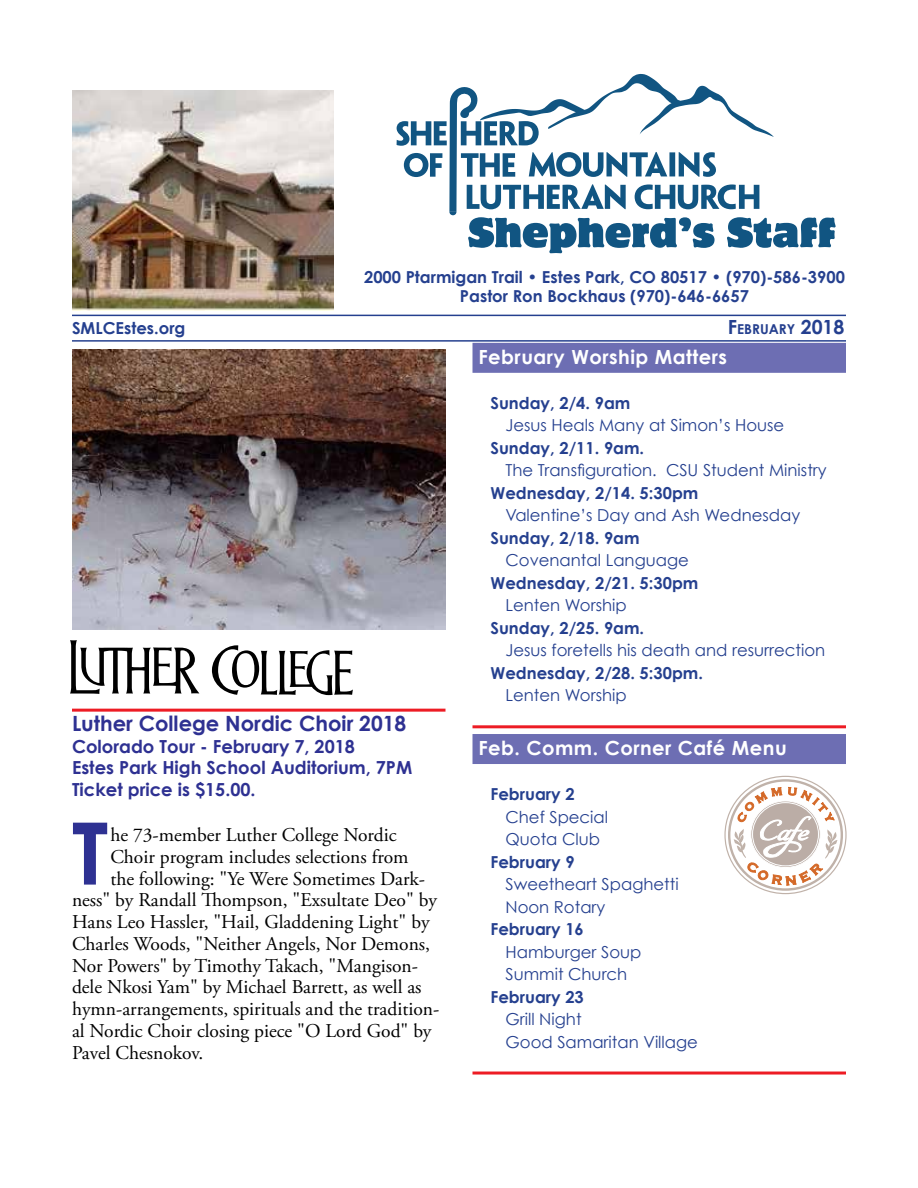
<style>
.page{position:relative;width:918px;height:1188px;background:#fff}
.page>*{position:absolute;margin:0;border:0;box-sizing:border-box;transform-origin:0 0}
.t1{font:700 86.25px "Century Gothic";color:#2e3192}
.t2{font:700 21px "Century Gothic";color:#2e3192}
.t3{font:19.5px "Adobe Garamond Pro";color:#000}
.t4{font:700 19.5px "Century Gothic";letter-spacing:.025em;color:#fff}
.t5{font:700 18px/21.6px "Century Gothic";color:#2e3192}
.t6{font:16.5px/22.5px "Century Gothic";color:#25408f}
.t7{font:700 16.5px/19.8px "Century Gothic";color:#25408f;text-align:center}
.t8{font:700 13.65px "Century Gothic";color:#25408f}
.s1{font-size:19.5px}
</style>
<div class="page">
<hr style="left:72px;top:315px;width:774px;height:1px;background:#25408f">
<hr style="left:72px;top:340px;width:774px;height:2px;background:#25408f">
<img style="left:72px;top:90px;width:261px;height:221px">
<div style="left:472px;top:343px;width:374px;height:30px;background:#6d6eb3"></div>
<hr style="left:472px;top:725px;width:374px;height:3px;background:#ed1c24">
<div style="left:472px;top:734px;width:374px;height:30px;background:#6d6eb3"></div>
<hr style="left:472px;top:1072px;width:374px;height:3px;background:#ed1c24">
<svg style="left:397px;top:74px;width:439px;height:179px"></svg>
<svg style="left:733px;top:775px;width:105px;height:120px"></svg>
<img style="left:72px;top:349px;width:374px;height:281px">
<hr style="left:72px;top:709px;width:374px;height:3px;background:#ed1c24">
<svg style="left:70px;top:640px;width:129px;height:54px"></svg>
<svg style="left:212px;top:645px;width:141px;height:50px"></svg>
<p class="t7" style="left:364px;top:266px;width:482px">2000 Ptarmigan Trail • Estes Park, CO 80517 • (970)-586-3900<br>Pastor Ron Bockhaus (970)-646-6657</p>
<p class="t7" style="left:72px;top:318px;width:115px">SMLCEstes.org</p>
<p class="t8" style="left:728px;top:321px;width:118px"><span class="s1">F</span>EBRUARY <span class="s1">2018</span></p>
<p class="t2" style="left:72px;top:710px;width:336px">Luther College Nordic Choir 2018</p>
<p class="t5" style="left:72px;top:735px;width:342px">Colorado Tour - February 7, 2018<br>Estes Park High School Auditorium, 7PM<br>Ticket price is $15.00.</p>
<h1 class="t1" style="left:72px;top:799px;width:38px">T</h1>
<p class="t3" style="left:110px;top:823px;width:288px">he 73-member Luther College Nordic</p>
<p class="t3" style="left:110px;top:845px;width:300px">Choir program includes selections from</p>
<p class="t3" style="left:110px;top:867px;width:316px">the following: "Ye Were Sometimes Dark-</p>
<p class="t3" style="left:72px;top:888px;width:366px">ness" by Randall Thompson, "Exsultate Deo" by</p>
<p class="t3" style="left:72px;top:910px;width:359px">Hans Leo Hassler, "Hail, Gladdening Light" by</p>
<p class="t3" style="left:72px;top:932px;width:360px">Charles Woods, "Neither Angels, Nor Demons,</p>
<p class="t3" style="left:72px;top:954px;width:348px">Nor Powers" by Timothy Takach, "Mangison-</p>
<p class="t3" style="left:72px;top:975px;width:351px">dele Nkosi Yam" by Michael Barrett, as well as</p>
<p class="t3" style="left:72px;top:997px;width:369px">hymn-arrangements, spirituals and the tradition-</p>
<p class="t3" style="left:72px;top:1019px;width:361px">al Nordic Choir closing piece "O Lord God" by</p>
<p class="t3" style="left:72px;top:1041px;width:133px">Pavel Chesnokov.</p>
<p class="t4" style="left:478px;top:344px;width:250px">February Worship Matters</p>
<p class="t7" style="left:490px;top:393px;width:141px">Sunday, 2/4. 9am</p>
<p class="t6" style="left:505px;top:414px;width:280px">Jesus Heals Many at Simon’s House</p>
<p class="t7" style="left:490px;top:438px;width:155px">Sunday, 2/11. 9am.</p>
<p class="t6" style="left:505px;top:459px;width:323px">The Transfiguration. CSU Student Ministry</p>
<p class="t7" style="left:490px;top:483px;width:209px">Wednesday, 2/14. 5:30pm</p>
<p class="t6" style="left:505px;top:504px;width:296px">Valentine’s Day and Ash Wednesday</p>
<p class="t7" style="left:490px;top:528px;width:151px">Sunday, 2/18. 9am</p>
<p class="t6" style="left:505px;top:549px;width:185px">Covenantal Language</p>
<p class="t7" style="left:490px;top:573px;width:209px">Wednesday, 2/21. 5:30pm</p>
<p class="t6" style="left:505px;top:594px;width:123px">Lenten Worship</p>
<p class="t7" style="left:490px;top:618px;width:155px">Sunday, 2/25. 9am.</p>
<p class="t6" style="left:505px;top:639px;width:321px">Jesus foretells his death and resurrection</p>
<p class="t7" style="left:490px;top:663px;width:214px">Wednesday, 2/28. 5:30pm.</p>
<p class="t6" style="left:505px;top:684px;width:123px">Lenten Worship</p>
<p class="t4" style="left:478px;top:736px;width:310px">Feb. Comm. Corner Café Menu</p>
<p class="t7" style="left:490px;top:784px;width:86px">February 2</p>
<p class="t6" style="left:505px;top:805px;width:104px">Chef Special<br>Quota Club</p>
<p class="t7" style="left:490px;top:851px;width:86px">February 9</p>
<p class="t6" style="left:505px;top:873px;width:175px">Sweetheart Spaghetti<br>Noon Rotary</p>
<p class="t7" style="left:490px;top:919px;width:95px">February 16</p>
<p class="t6" style="left:505px;top:940px;width:137px">Hamburger Soup<br>Summit Church</p>
<p class="t7" style="left:490px;top:986px;width:95px">February 23</p>
<p class="t6" style="left:505px;top:1008px;width:194px">Grill Night<br>Good Samaritan Village</p>
</div>
